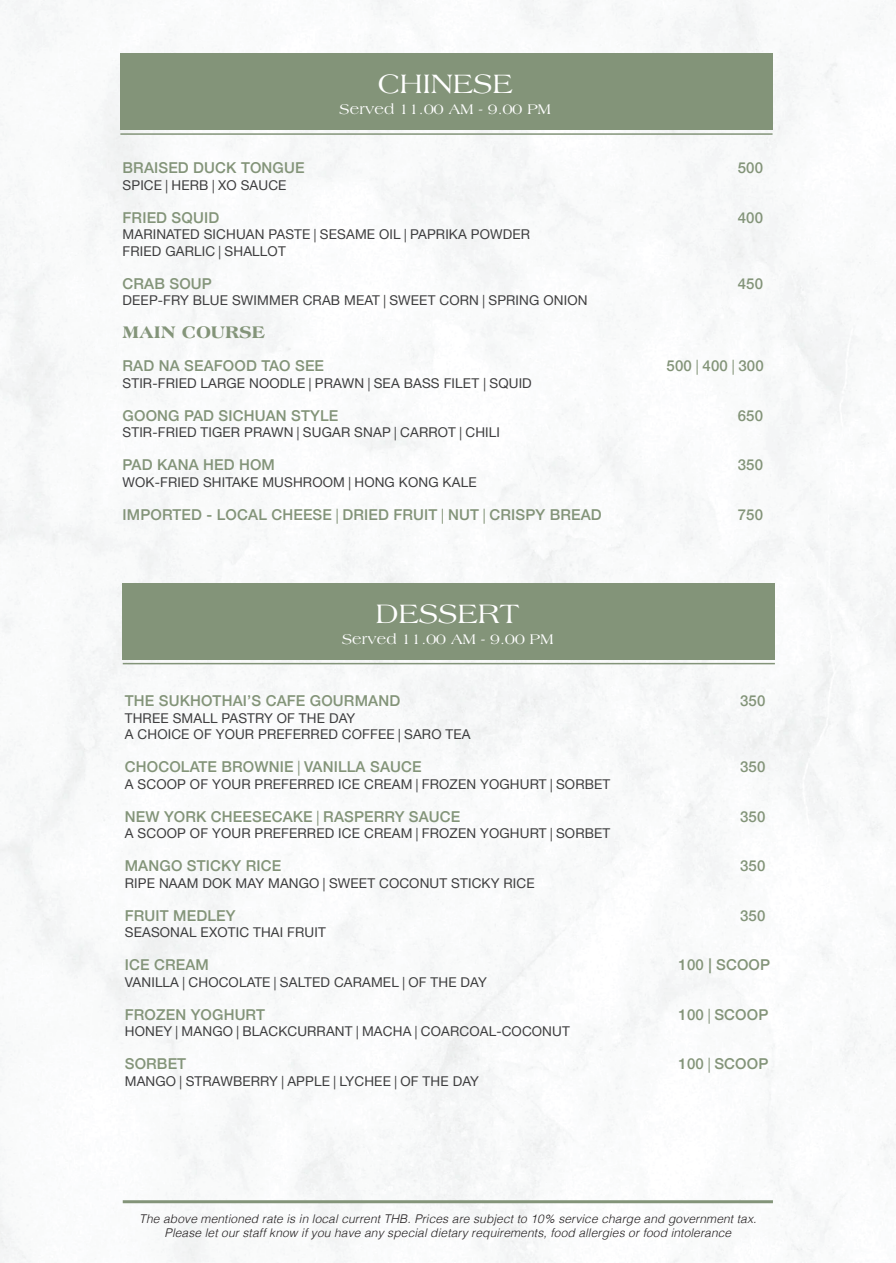
<style>
.page{position:relative;width:896px;height:1263px;background:#fff}
.page>*{position:absolute;margin:0;border:0;box-sizing:border-box;transform-origin:0 0}
.t1{font:28.5px "Americana";letter-spacing:.01em;color:#fff}
.t2{font:800 18px "Americana";letter-spacing:.01em;color:#839479}
.t3{font:500 15px "Helvetica Neue";letter-spacing:.01em;color:#839479}
.t4{font:15px "Americana";letter-spacing:.01em;color:#fff}
.t5{font:13.5px/16.5px "Helvetica Neue";letter-spacing:.01em;color:#3e3e3f}
.t6{font:italic 300 12px/14.4px "Helvetica";letter-spacing:.01em;color:#231f20;text-align:center}
.s1{font-family:"Myriad Pro"}
.s2{font-family:"Myriad Pro";font-weight:400}
</style>
<div class="page">
<hr style="left:120px;top:133px;width:652px;height:2px;background:#839479">
<div style="left:120px;top:53px;width:652px;height:77px;background:#839479"></div>
<hr style="left:123px;top:663px;width:651px;height:1px;background:#839479">
<div style="left:123px;top:583px;width:651px;height:76px;background:#839479"></div>
<hr style="left:123px;top:1200px;width:649px;height:3px;background:#839479">
<h1 class="t1" style="left:378px;top:68px;width:136px">CHINESE</h1>
<p class="t4" style="left:339px;top:101px;width:213px">Served 11.00 AM - 9.00 PM</p>
<p class="t3" style="left:122px;top:156px;width:183px">BRAISED DUCK TONGUE</p>
<p class="t3" style="left:737px;top:156px;width:27px">500</p>
<p class="t5" style="left:122px;top:177px;width:165px">SPICE <span class="s1">|</span> HERB <span class="s1">|</span> XO SAUCE</p>
<p class="t3" style="left:122px;top:205px;width:98px">FRIED SQUID</p>
<p class="t3" style="left:737px;top:205px;width:27px">400</p>
<p class="t5" style="left:122px;top:227px;width:409px">MARINATED SICHUAN PASTE <span class="s1">|</span> SESAME OIL <span class="s1">|</span> PAPRIKA POWDER<br>FRIED GARLIC <span class="s1">|</span> SHALLOT</p>
<p class="t3" style="left:122px;top:271px;width:91px">CRAB SOUP</p>
<p class="t3" style="left:737px;top:271px;width:27px">450</p>
<p class="t5" style="left:122px;top:293px;width:466px">DEEP-FRY BLUE SWIMMER CRAB MEAT <span class="s1">|</span> SWEET CORN <span class="s1">|</span> SPRING ONION</p>
<h2 class="t2" style="left:122px;top:321px;width:144px">MAIN COURSE</h2>
<p class="t3" style="left:122px;top:354px;width:203px">RAD NA SEAFOOD TAO SEE</p>
<p class="t3" style="left:666px;top:354px;width:99px">500 <span class="s2">|</span> 400 <span class="s2">|</span> 300</p>
<p class="t5" style="left:122px;top:375px;width:410px">STIR-FRIED LARGE NOODLE <span class="s1">|</span> PRAWN <span class="s1">|</span> SEA BASS FILET <span class="s1">|</span> SQUID</p>
<p class="t3" style="left:122px;top:403px;width:217px">GOONG PAD SICHUAN STYLE</p>
<p class="t3" style="left:737px;top:403px;width:27px">650</p>
<p class="t5" style="left:122px;top:425px;width:379px">STIR-FRIED TIGER PRAWN <span class="s1">|</span> SUGAR SNAP <span class="s1">|</span> CARROT <span class="s1">|</span> CHILI</p>
<p class="t3" style="left:122px;top:453px;width:154px">PAD KANA HED HOM</p>
<p class="t3" style="left:737px;top:453px;width:27px">350</p>
<p class="t5" style="left:122px;top:474px;width:355px">WOK-FRIED SHITAKE MUSHROOM <span class="s1">|</span> HONG KONG KALE</p>
<p class="t3" style="left:122px;top:502px;width:480px">IMPORTED - LOCAL CHEESE <span class="s2">|</span> DRIED FRUIT <span class="s2">|</span> NUT <span class="s2">|</span> CRISPY BREAD</p>
<p class="t3" style="left:737px;top:502px;width:27px">750</p>
<h1 class="t1" style="left:375px;top:597px;width:145px">DESSERT</h1>
<p class="t4" style="left:342px;top:630px;width:213px">Served 11.00 AM - 9.00 PM</p>
<p class="t3" style="left:125px;top:689px;width:277px">THE SUKHOTHAI’S CAFE GOURMAND</p>
<p class="t3" style="left:739px;top:689px;width:27px">350</p>
<p class="t5" style="left:125px;top:711px;width:347px">THREE SMALL PASTRY OF THE DAY<br>A CHOICE OF YOUR PREFERRED COFFEE <span class="s1">|</span> SARO TEA</p>
<p class="t3" style="left:125px;top:755px;width:298px">CHOCOLATE BROWNIE <span class="s2">|</span> VANILLA SAUCE</p>
<p class="t3" style="left:739px;top:755px;width:27px">350</p>
<p class="t5" style="left:125px;top:777px;width:487px">A SCOOP OF YOUR PREFERRED ICE CREAM <span class="s1">|</span> FROZEN YOGHURT <span class="s1">|</span> SORBET</p>
<p class="t3" style="left:125px;top:804px;width:337px">NEW YORK CHEESECAKE <span class="s2">|</span> RASPERRY SAUCE</p>
<p class="t3" style="left:739px;top:804px;width:27px">350</p>
<p class="t5" style="left:125px;top:826px;width:487px">A SCOOP OF YOUR PREFERRED ICE CREAM <span class="s1">|</span> FROZEN YOGHURT <span class="s1">|</span> SORBET</p>
<p class="t3" style="left:125px;top:854px;width:158px">MANGO STICKY RICE</p>
<p class="t3" style="left:739px;top:854px;width:27px">350</p>
<p class="t5" style="left:125px;top:876px;width:411px">RIPE NAAM DOK MAY MANGO <span class="s1">|</span> SWEET COCONUT STICKY RICE</p>
<p class="t3" style="left:125px;top:903px;width:112px">FRUIT MEDLEY</p>
<p class="t3" style="left:739px;top:903px;width:27px">350</p>
<p class="t5" style="left:125px;top:925px;width:202px">SEASONAL EXOTIC THAI FRUIT</p>
<p class="t3" style="left:125px;top:953px;width:85px">ICE CREAM</p>
<p class="t3" style="left:678px;top:953px;width:93px">100 | SCOOP</p>
<p class="t5" style="left:125px;top:975px;width:363px">VANILLA <span class="s1">|</span> CHOCOLATE <span class="s1">|</span> SALTED CARAMEL <span class="s1">|</span> OF THE DAY</p>
<p class="t3" style="left:125px;top:1002px;width:142px">FROZEN YOGHURT</p>
<p class="t3" style="left:678px;top:1002px;width:91px">100 <span class="s2">|</span> SCOOP</p>
<p class="t5" style="left:125px;top:1024px;width:446px">HONEY <span class="s1">|</span> MANGO <span class="s1">|</span> BLACKCURRANT <span class="s1">|</span> MACHA <span class="s1">|</span> COARCOAL-COCONUT</p>
<p class="t3" style="left:125px;top:1052px;width:63px">SORBET</p>
<p class="t3" style="left:678px;top:1052px;width:91px">100 <span class="s2">|</span> SCOOP</p>
<p class="t5" style="left:125px;top:1074px;width:355px">MANGO <span class="s1">|</span> STRAWBERRY <span class="s1">|</span> APPLE <span class="s1">|</span> LYCHEE <span class="s1">|</span> OF THE DAY</p>
<p class="t6" style="left:139px;top:1210px;width:618px">The above mentioned rate is in local current THB. Prices are subject to 10% service charge and government tax.<br>Please let our staff know if you have any special dietary requirements, food allergies or food intolerance</p>
</div>
